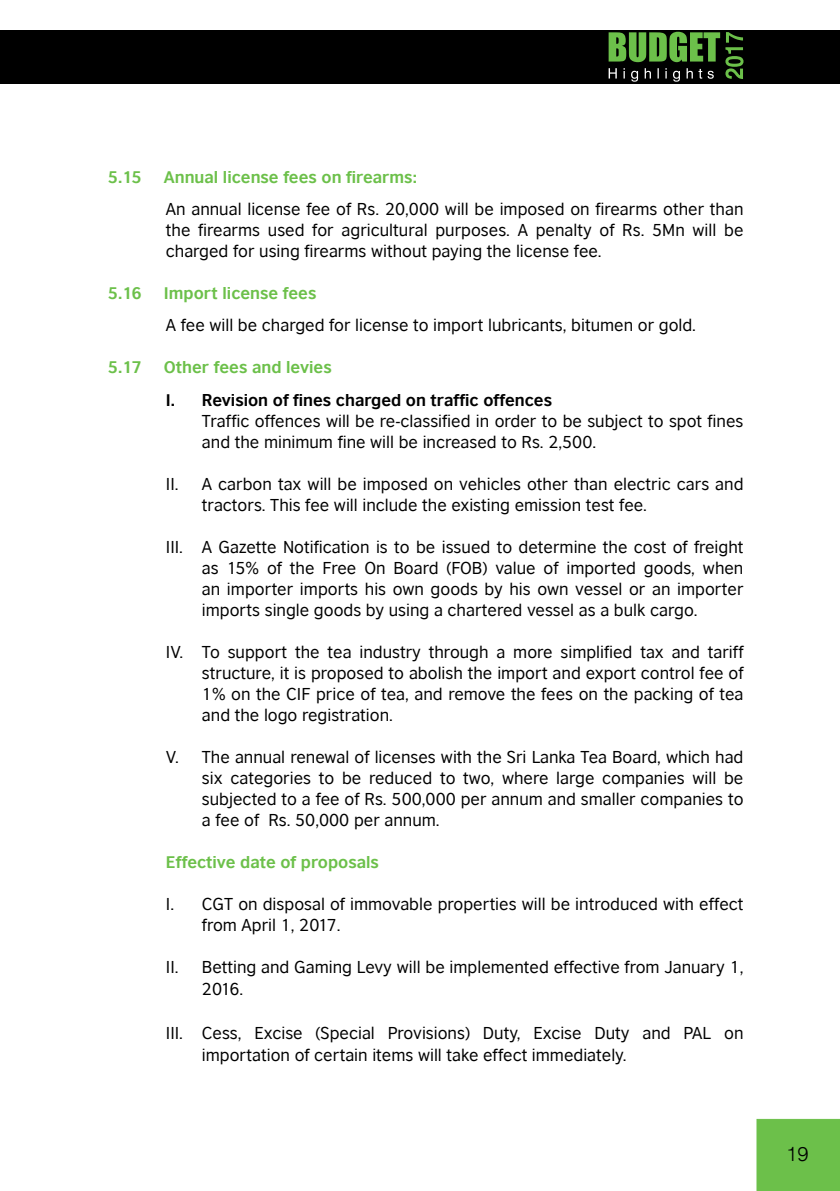
<style>
.page{position:relative;width:840px;height:1191px;background:#fff}
.page>*{position:absolute;margin:0;border:0;box-sizing:border-box;transform-origin:0 0}
.t1{font:20px "Switzerland Light Plain";color:#000}
.t2{font:16.4px/21px "British Council Sans";color:#000}
.t3{font:700 16px "British Council Sans";color:#6cc04a}
.t4{font:700 16px "British Council Sans";color:#000}
</style>
<div class="page">
<div style="left:756px;top:1119px;width:83px;height:72px;background:#6cc04a"></div>
<div style="left:0;top:31px;width:839px;height:53px;background:#000"></div>
<svg style="left:608px;top:68px;width:105px;height:14px"></svg>
<svg style="left:608px;top:32px;width:111px;height:30px"></svg>
<svg style="left:725px;top:32px;width:18px;height:47px"></svg>
<p class="t3" style="left:108px;top:166px;width:35px">5.15</p>
<p class="t3" style="left:164px;top:166px;width:254px">Annual license fees on firearms:</p>
<p class="t2" style="left:166px;top:198px;width:578px;text-align:justify">An annual license fee of Rs. 20,000 will be imposed on firearms other than the firearms used for agricultural purposes. A penalty of Rs. 5Mn will be charged for using firearms without paying the license fee.</p>
<p class="t3" style="left:108px;top:283px;width:35px">5.16</p>
<p class="t3" style="left:164px;top:283px;width:154px">Import license fees</p>
<p class="t2" style="left:166px;top:314px;width:531px">A fee will be charged for license to import lubricants, bitumen or gold.</p>
<p class="t3" style="left:108px;top:357px;width:35px">5.17</p>
<p class="t3" style="left:164px;top:357px;width:169px">Other fees and levies</p>
<p class="t4" style="left:166px;top:389px;width:387px">I. Revision of fines charged on traffic offences</p>
<p class="t2" style="left:202px;top:410px;width:542px">Traffic offences will be re-classified in order to be subject to spot fines and the minimum fine will be increased to Rs. 2,500.</p>
<p class="t2" style="left:202px;top:473px;width:543px;text-indent:-36px">II. A carbon tax will be imposed on vehicles other than electric cars and tractors. This fee will include the existing emission test fee.</p>
<p class="t2" style="left:202px;top:536px;width:543px;text-align:justify;text-indent:-36px">III. A Gazette Notification is to be issued to determine the cost of freight as 15% of the Free On Board (FOB) value of imported goods, when an importer imports his own goods by his own vessel or an importer imports single goods by using a chartered vessel as a bulk cargo.</p>
<p class="t2" style="left:202px;top:641px;width:543px;text-align:justify;text-indent:-36px">IV. To support the tea industry through a more simplified tax and tariff structure, it is proposed to abolish the import and export control fee of 1% on the CIF price of tea, and remove the fees on the packing of tea and the logo registration.</p>
<p class="t2" style="left:202px;top:746px;width:542px;text-align:justify;text-indent:-36px">V. The annual renewal of licenses with the Sri Lanka Tea Board, which had six categories to be reduced to two, where large companies will be subjected to a fee of Rs. 500,000 per annum and smaller companies to a fee of Rs. 50,000 per annum.</p>
<p class="t3" style="left:166px;top:851px;width:214px">Effective date of proposals</p>
<p class="t2" style="left:202px;top:893px;width:542px;text-indent:-36px">I. CGT on disposal of immovable properties will be introduced with effect from April 1, 2017.</p>
<p class="t2" style="left:202px;top:955px;width:543px;line-height:22px;text-indent:-36px">II. Betting and Gaming Levy will be implemented effective from January 1,<br>2016.</p>
<p class="t2" style="left:202px;top:1021px;width:542px;line-height:22px;text-indent:-36px">III. Cess, Excise (Special Provisions) Duty, Excise Duty and PAL on importation of certain items will take effect immediately.</p>
<p class="t1" style="left:785px;top:1141px;width:24px">19</p>
</div>
